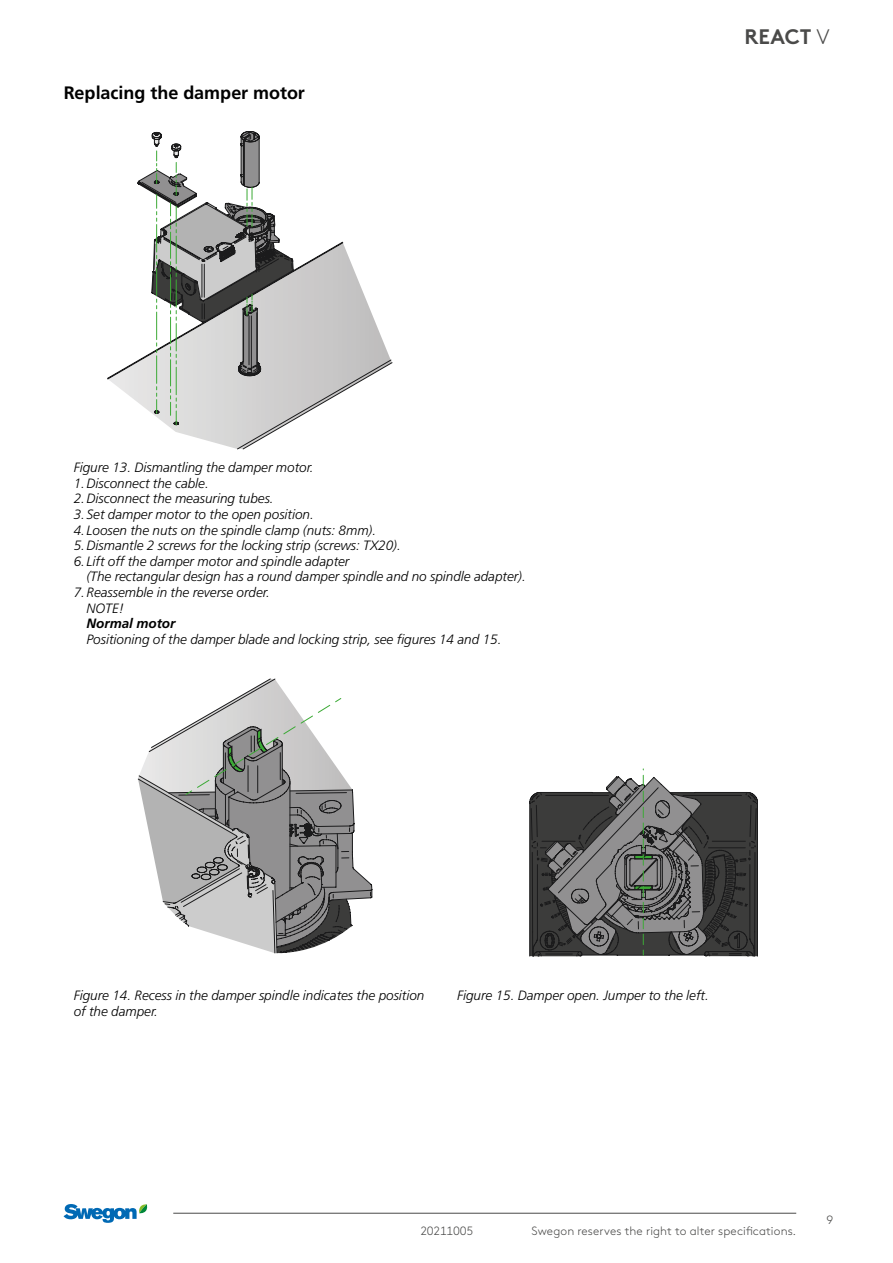
<style>
.page{position:relative;width:893px;height:1263px;background:#fff}
.page>*{position:absolute;margin:0;border:0;box-sizing:border-box;transform-origin:0 0}
.t1{font:700 21px "Swegon Brown";color:#4a4a49}
.t2{font:700 18px "Frutiger LT Pro";letter-spacing:-.005em;color:#000}
.t3{font:italic 300 13.5px/15.6px "Frutiger LT Pro";color:#000}
.t4{font:italic 700 13.5px "Frutiger LT Pro";color:#000}
.t5{font:300 12px "Swegon Brown";letter-spacing:.005em;color:#4a4a49}
.t6{font:300 12px "Swegon Brown";letter-spacing:-.02em;color:#4a4a49}
.s1{font-weight:300}
</style>
<div class="page">
<hr style="left:173px;top:1213px;width:623px;height:1px;background:#4a4a49">
<svg style="left:64px;top:1204px;width:84px;height:19px"></svg>
<svg style="left:138px;top:679px;width:234px;height:274px"></svg>
<svg style="left:107px;top:242px;width:285px;height:207px"></svg>
<svg style="left:137px;top:131px;width:157px;height:294px"></svg>
<svg style="left:529px;top:769px;width:229px;height:187px;background:#676767"></svg>
<h2 class="t2" style="left:64px;top:82px;width:243px">Replacing the damper motor</h2>
<h1 class="t1" style="left:744px;top:20px;width:87px">REACT <span class="s1">V</span></h1>
<p class="t3" style="left:74px;top:460px;width:242px">Figure 13. Dismantling the damper motor.<br>1.Disconnect the cable.<br>2.Disconnect the measuring tubes.<br>3.Set damper motor to the open position.</p>
<p class="t3" style="left:74px;top:522px;width:329px">4. Loosen the nuts on the spindle clamp (nuts: 8mm).<br>5.Dismantle 2 screws for the locking strip (screws: TX20).</p>
<p class="t3" style="left:74px;top:553px;width:277px">6. Lift off the damper motor and spindle adapter</p>
<p class="t3" style="left:87px;top:569px;width:441px">(The rectangular design has a round damper spindle and no spindle adapter).</p>
<p class="t3" style="left:74px;top:585px;width:198px">7.Reassemble in the reverse order.</p>
<p class="t3" style="left:87px;top:600px;width:39px">NOTE!</p>
<p class="t4" style="left:87px;top:616px;width:90px">Normal motor</p>
<p class="t3" style="left:87px;top:631px;width:416px">Positioning of the damper blade and locking strip, see figures 14 and 15.</p>
<p class="t3" style="left:74px;top:987px;width:352px">Figure 14. Recess in the damper spindle indicates the position</p>
<p class="t3" style="left:457px;top:987px;width:253px">Figure 15. Damper open. Jumper to the left.</p>
<p class="t3" style="left:74px;top:1003px;width:86px">of the damper.</p>
<p class="t6" style="left:420px;top:1221px;width:54px">20211005</p>
<p class="t5" style="left:532px;top:1221px;width:266px">Swegon reserves the right to alter specifications.</p>
<p class="t5" style="left:827px;top:1211px;width:8px">9</p>
</div>
